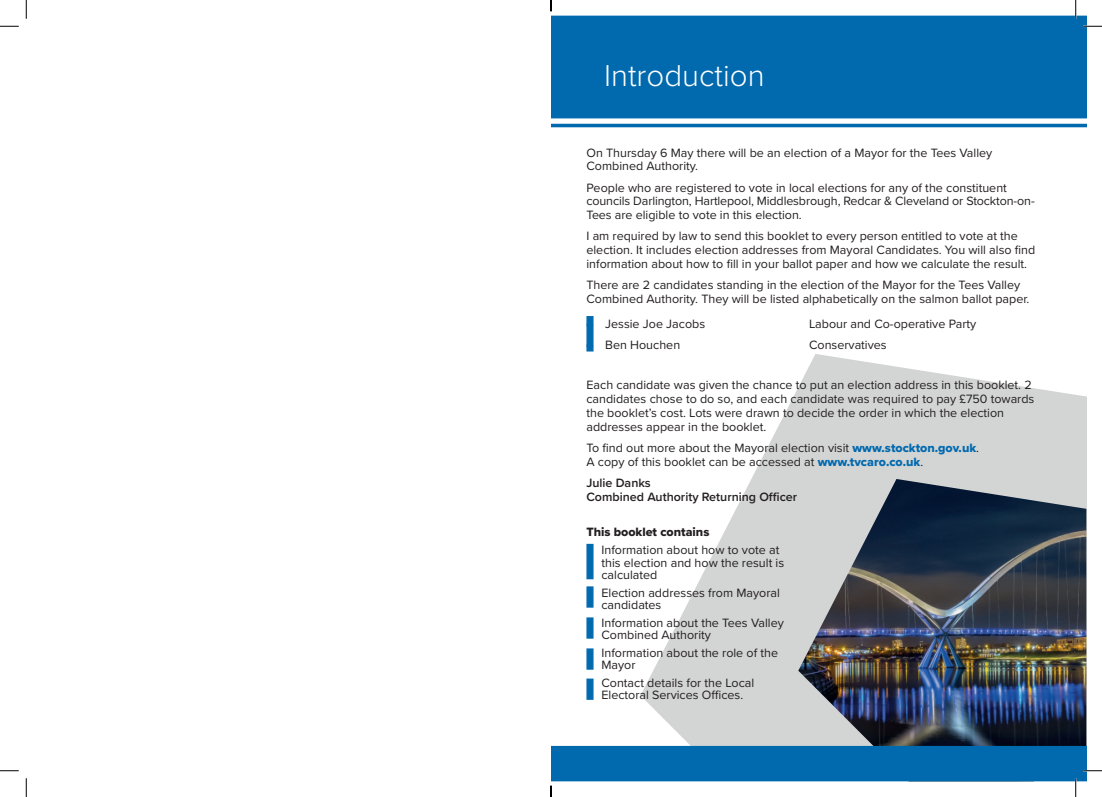
<style>
.page{position:relative;width:1102px;height:797px;background:#fff}
.page>*{position:absolute;margin:0;border:0;box-sizing:border-box;transform-origin:0 0}
.t1{font:300 31.25px "Proxima Nova";color:#fff}
.t2{font:12.5px/13.8px "Proxima Nova";color:#231f20}
.t3{font:600 12.5px/13.8px "Proxima Nova";color:#231f20}
.t4{font:12.5px "Proxima Nova Extrabld";color:#231f20}
.s1{color:#016aaf}
.s2{font-family:"Proxima Nova Extrabld";color:#016aaf}
</style>
<div class="page">
<svg style="left:640px;top:354px;width:446px;height:392px;fill:#d3d4d4"></svg>
<img style="left:798px;top:479px;width:288px;height:267px">
<div style="left:551px;top:16px;width:535px;height:102px;background:#016aaf"></div>
<hr style="left:551px;top:124px;width:535px;height:3px;background:#016aaf">
<div style="left:586px;top:316px;width:7px;height:35px;background:#016aaf;border:1px solid #016aaf"></div>
<div style="left:586px;top:544px;width:7px;height:35px;background:#016aaf;border:1px solid #016aaf"></div>
<div style="left:586px;top:586px;width:7px;height:21px;background:#016aaf;border:1px solid #016aaf"></div>
<div style="left:586px;top:617px;width:7px;height:21px;background:#016aaf;border:1px solid #016aaf"></div>
<div style="left:586px;top:648px;width:7px;height:21px;background:#016aaf;border:1px solid #016aaf"></div>
<div style="left:586px;top:678px;width:7px;height:21px;background:#016aaf;border:1px solid #016aaf"></div>
<svg style="left:0;top:25px;width:19px;height:2px"></svg>
<svg style="left:1083px;top:25px;width:18px;height:2px"></svg>
<svg style="left:0;top:770px;width:19px;height:1px"></svg>
<svg style="left:25px;top:0;width:2px;height:19px"></svg>
<svg style="left:25px;top:778px;width:2px;height:19px"></svg>
<svg style="left:1074px;top:0;width:2px;height:19px"></svg>
<svg style="left:550px;top:746px;width:551px;height:51px"></svg>
<h1 class="t1" style="left:604px;top:53px;width:162px">Introduction</h1>
<p class="t2" style="left:586px;top:145px;width:407px">On Thursday 6 May there will be an election of a Mayor for the Tees Valley<br>Combined Authority.</p>
<p class="t2" style="left:586px;top:180px;width:450px">People who are registered to vote in local elections for any of the constituent councils Darlington, Hartlepool, Middlesbrough, Redcar &amp; Cleveland or Stockton-on-<br>Tees are eligible to vote in this election.</p>
<p class="t2" style="left:586px;top:229px;width:450px">I am required by law to send this booklet to every person entitled to vote at the election. It includes election addresses from Mayoral Candidates. You will also find information about how to fill in your ballot paper and how we calculate the result.</p>
<p class="t2" style="left:586px;top:278px;width:444px">There are 2 candidates standing in the election of the Mayor for the Tees Valley<br>Combined Authority. They will be listed alphabetically on the salmon ballot paper.</p>
<p class="t2" style="left:586px;top:316px;width:120px"><span class="s1">●</span> Jessie Joe Jacobs</p>
<p class="t2" style="left:809px;top:316px;width:169px">Labour and Co-operative Party</p>
<p class="t2" style="left:586px;top:338px;width:95px"><span class="s1">●</span> Ben Houchen</p>
<p class="t2" style="left:809px;top:338px;width:79px">Conservatives</p>
<p class="t2" style="left:586px;top:378px;width:449px">Each candidate was given the chance to put an election address in this booklet. 2 candidates chose to do so, and each candidate was required to pay £750 towards the booklet’s cost. Lots were drawn to decide the order in which the election addresses appear in the booklet.</p>
<p class="t2" style="left:586px;top:440px;width:394px">To find out more about the Mayoral election visit <span class="s2">www.stockton.gov.uk</span>.<br>A copy of this booklet can be accessed at <span class="s2">www.tvcaro.co.uk</span>.</p>
<p class="t3" style="left:586px;top:475px;width:212px">Julie Danks<br>Combined Authority Returning Officer</p>
<p class="t4" style="left:586px;top:522px;width:124px">This booklet contains</p>
<p class="t2" style="left:601px;top:543px;width:184px;line-height:12.5px;text-indent:-15px">• Information about how to vote at this election and how the result is calculated</p>
<p class="t2" style="left:601px;top:586px;width:180px;line-height:12.5px;text-indent:-15px">• Election addresses from Mayoral candidates</p>
<p class="t2" style="left:601px;top:616px;width:184px;line-height:12.5px;text-indent:-15px">• Information about the Tees Valley<br>Combined Authority</p>
<p class="t2" style="left:601px;top:646px;width:178px;line-height:12.5px;text-indent:-15px">• Information about the role of the<br>Mayor</p>
<p class="t2" style="left:586px;top:676px;width:169px;line-height:12.5px;text-align:center">• Contact details for the Local<br>Electoral Services Offices.</p>
</div>
